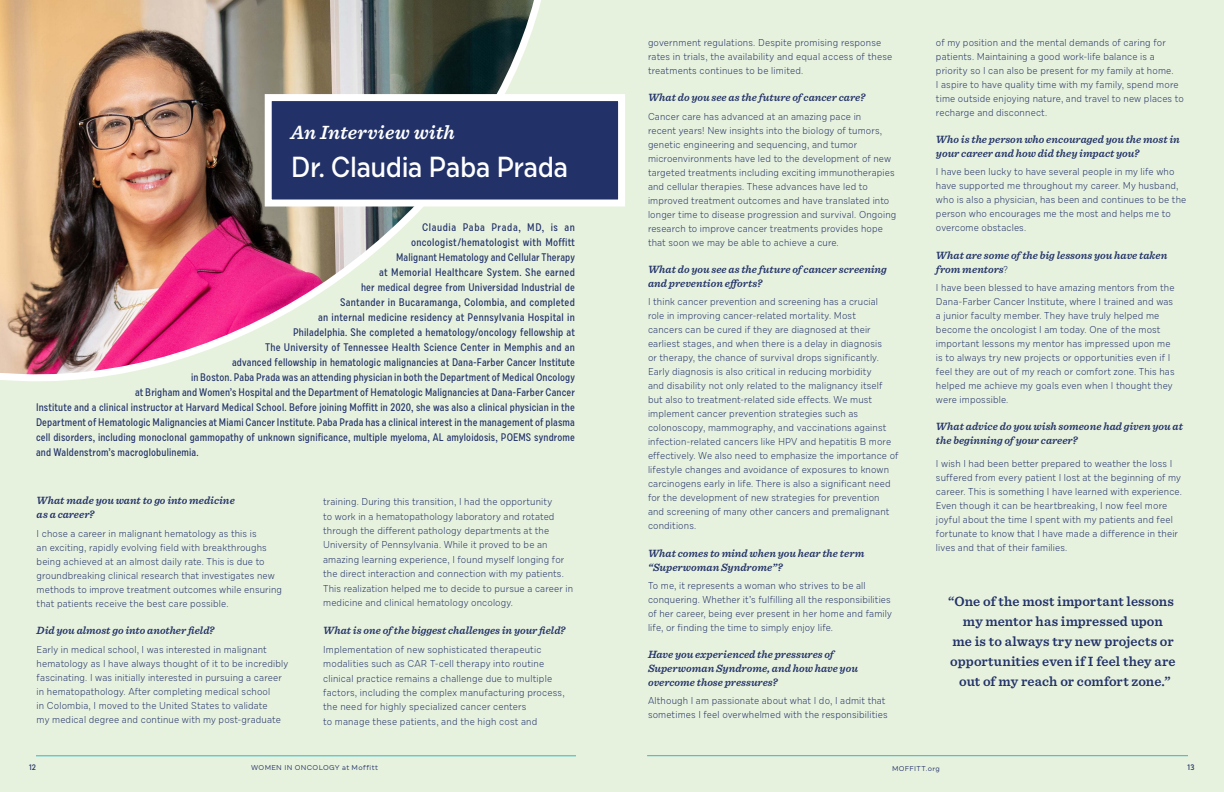
<style>
.page{position:relative;width:1224px;height:792px;background:#e7f2de}
.page>*{position:absolute;margin:0;border:0;box-sizing:border-box;transform-origin:0 0}
.t1{font:500 29px "Draft D";letter-spacing:-.02em;color:#fff}
.t2{font:italic 600 20px "Sentinel";letter-spacing:.01em;color:#fff}
.t3{font:600 14px/20px "Sentinel";letter-spacing:.01em;color:#223269;text-align:center}
.t4{font:500 11px "Draft F";letter-spacing:.015em;color:#223269}
.t5{font:italic 600 11px/14px "Sentinel";color:#223269}
.t6{font:500 11px "Draft F";letter-spacing:.055em;color:#223269}
.t7{font:300 10px/14px "Draft D";letter-spacing:.015em;color:#223269}
.t8{font:500 8px "Draft D";color:#223269}
.t9{font:7px "Draft B";letter-spacing:.055em;color:#223269}
.s1{font-family:"Draft D";font-weight:300;font-style:normal;font-size:10px}
</style>
<div class="page">
<img style="left:0;top:0;width:541px;height:381px">
<div style="left:265px;top:94px;width:360px;height:113px;background:#223269;border:7px solid #fff"></div>
<hr style="left:647px;top:755px;width:541px;height:1px;background:#33c1e3">
<hr style="left:36px;top:756px;width:540px;height:1px;background:#33c1e3">
<p class="t2" style="left:291px;top:117px;width:165px">An Interview with</p>
<p class="t1" style="left:291px;top:149px;width:279px">Dr. Claudia Paba Prada</p>
<p class="t6" style="left:422px;top:221px;width:155px">Claudia Paba Prada, MD, is an</p>
<p class="t4" style="left:411px;top:236px;width:165px">oncologist/hematologist with Moffitt</p>
<p class="t4" style="left:396px;top:251px;width:181px">Malignant Hematology and Cellular Therapy</p>
<p class="t4" style="left:379px;top:266px;width:197px">at Memorial Healthcare System. She earned</p>
<p class="t4" style="left:361px;top:281px;width:215px">her medical degree from Universidad Industrial de</p>
<p class="t4" style="left:340px;top:296px;width:236px">Santander in Bucaramanga, Colombia, and completed</p>
<p class="t4" style="left:318px;top:311px;width:258px">an internal medicine residency at Pennsylvania Hospital in</p>
<p class="t4" style="left:293px;top:326px;width:284px">Philadelphia. She completed a hematology/oncology fellowship at</p>
<p class="t4" style="left:265px;top:341px;width:312px">The University of Tennessee Health Science Center in Memphis and an</p>
<p class="t4" style="left:232px;top:356px;width:344px">advanced fellowship in hematologic malignancies at Dana-Farber Cancer Institute</p>
<p class="t4" style="left:191px;top:371px;width:385px">in Boston. Paba Prada was an attending physician in both the Department of Medical Oncology</p>
<p class="t4" style="left:135px;top:386px;width:441px">at Brigham and Women’s Hospital and the Department of Hematologic Malignancies at Dana-Farber Cancer</p>
<p class="t4" style="left:36px;top:401px;width:540px">Institute and a clinical instructor at Harvard Medical School. Before joining Moffitt in 2020, she was also a clinical physician in the</p>
<p class="t4" style="left:36px;top:416px;width:541px">Department of Hematologic Malignancies at Miami Cancer Institute. Paba Prada has a clinical interest in the management of plasma</p>
<p class="t4" style="left:36px;top:431px;width:541px">cell disorders, including monoclonal gammopathy of unknown significance, multiple myeloma, AL amyloidosis, POEMS syndrome</p>
<p class="t4" style="left:36px;top:446px;width:164px">and Waldenstrom’s macroglobulinemia.</p>
<p class="t5" style="left:37px;top:493px;width:200px">What made you want to go into medicine as a career?</p>
<p class="t7" style="left:37px;top:527px;width:247px">I chose a career in malignant hematology as this is<br>an exciting, rapidly evolving field with breakthroughs being achieved at an almost daily rate. This is due to groundbreaking clinical research that investigates new methods to improve treatment outcomes while ensuring that patients receive the best care possible.</p>
<p class="t5" style="left:37px;top:623px;width:179px">Did you almost go into another field?</p>
<p class="t7" style="left:37px;top:643px;width:253px">Early in medical school, I was interested in malignant hematology as I have always thought of it to be incredibly fascinating. I was initially interested in pursuing a career in hematopathology. After completing medical school<br>in Colombia, I moved to the United States to validate<br>my medical degree and continue with my post-graduate</p>
<p class="t7" style="left:323px;top:496px;width:251px;line-height:14.4px">training. During this transition, I had the opportunity<br>to work in a hematopathology laboratory and rotated through the different pathology departments at the University of Pennsylvania. While it proved to be an amazing learning experience, I found myself longing for the direct interaction and connection with my patients.<br>This realization helped me to decide to pursue a career in medicine and clinical hematology oncology.</p>
<p class="t5" style="left:323px;top:623px;width:244px">What is one of the biggest challenges in your field?</p>
<p class="t7" style="left:323px;top:643px;width:243px;line-height:14.4px">Implementation of new sophisticated therapeutic modalities such as CAR T-cell therapy into routine clinical practice remains a challenge due to multiple factors, including the complex manufacturing process, the need for highly specialized cancer centers<br>to manage these patients, and the high cost and</p>
<p class="t8" style="left:29px;top:762px;width:8px">12</p>
<p class="t9" style="left:251px;top:764px;width:128px">WOMEN IN ONCOLOGY at Moffitt</p>
<p class="t7" style="left:648px;top:36px;width:246px">government regulations. Despite promising response rates in trials, the availability and equal access of these treatments continues to be limited.</p>
<p class="t5" style="left:648px;top:90px;width:219px">What do you see as the future of cancer care?</p>
<p class="t7" style="left:648px;top:110px;width:250px">Cancer care has advanced at an amazing pace in<br>recent years! New insights into the biology of tumors, genetic engineering and sequencing, and tumor microenvironments have led to the development of new targeted treatments including exciting immunotherapies and cellular therapies. These advances have led to improved treatment outcomes and have translated into longer time to disease progression and survival. Ongoing research to improve cancer treatments provides hope that soon we may be able to achieve a cure.</p>
<p class="t5" style="left:648px;top:262px;width:241px">What do you see as the future of cancer screening and prevention efforts?</p>
<p class="t7" style="left:648px;top:296px;width:252px">I think cancer prevention and screening has a crucial<br>role in improving cancer-related mortality. Most<br>cancers can be cured if they are diagnosed at their earliest stages, and when there is a delay in diagnosis<br>or therapy, the chance of survival drops significantly.<br>Early diagnosis is also critical in reducing morbidity<br>and disability not only related to the malignancy itself but also to treatment-related side effects. We must implement cancer prevention strategies such as colonoscopy, mammography, and vaccinations against infection-related cancers like HPV and hepatitis B more effectively. We also need to emphasize the importance of lifestyle changes and avoidance of exposures to known carcinogens early in life. There is also a significant need for the development of new strategies for prevention<br>and screening of many other cancers and premalignant conditions.</p>
<p class="t5" style="left:648px;top:545px;width:218px">What comes to mind when you hear the term “Superwoman Syndrome”?</p>
<p class="t7" style="left:648px;top:580px;width:246px">To me, it represents a woman who strives to be all conquering. Whether it’s fulfilling all the responsibilities of her career, being ever present in her home and family life, or finding the time to simply enjoy life.</p>
<p class="t5" style="left:648px;top:647px;width:211px;line-height:13.7px">Have you experienced the pressures of<br>Superwoman Syndrome, and how have you overcome those pressures?</p>
<p class="t7" style="left:648px;top:695px;width:241px">Although I am passionate about what I do, I admit that sometimes I feel overwhelmed with the responsibilities</p>
<p class="t7" style="left:936px;top:36px;width:249px">of my position and the mental demands of caring for patients. Maintaining a good work-life balance is a priority so I can also be present for my family at home.<br>I aspire to have quality time with my family, spend more time outside enjoying nature, and travel to new places to recharge and disconnect.</p>
<p class="t5" style="left:936px;top:132px;width:245px">Who is the person who encouraged you the most in your career and how did they impact you?</p>
<p class="t7" style="left:936px;top:166px;width:252px">I have been lucky to have several people in my life who have supported me throughout my career. My husband, who is also a physician, has been and continues to be the person who encourages me the most and helps me to overcome obstacles.</p>
<p class="t5" style="left:936px;top:247px;width:233px">What are some of the big lessons you have taken from mentors<span class="s1">?</span></p>
<p class="t7" style="left:936px;top:282px;width:240px">I have been blessed to have amazing mentors from the Dana-Farber Cancer Institute, where I trained and was a junior faculty member. They have truly helped me become the oncologist I am today. One of the most important lessons my mentor has impressed upon me is to always try new projects or opportunities even if I feel they are out of my reach or comfort zone. This has helped me achieve my goals even when I thought they were impossible.</p>
<p class="t5" style="left:936px;top:419px;width:248px">What advice do you wish someone had given you at the beginning of your career?</p>
<p class="t7" style="left:936px;top:458px;width:247px">I wish I had been better prepared to weather the loss I suffered from every patient I lost at the beginning of my career. This is something I have learned with experience.<br>Even though it can be heartbreaking, I now feel more joyful about the time I spent with my patients and feel fortunate to know that I have made a difference in their lives and that of their families.</p>
<p class="t3" style="left:948px;top:591px;width:229px">“One of the most important lessons my mentor has impressed upon<br>me is to always try new projects or opportunities even if I feel they are out of my reach or comfort zone.”</p>
<p class="t9" style="left:892px;top:764px;width:49px">MOFFITT.org</p>
<p class="t8" style="left:1188px;top:763px;width:8px">13</p>
</div>
